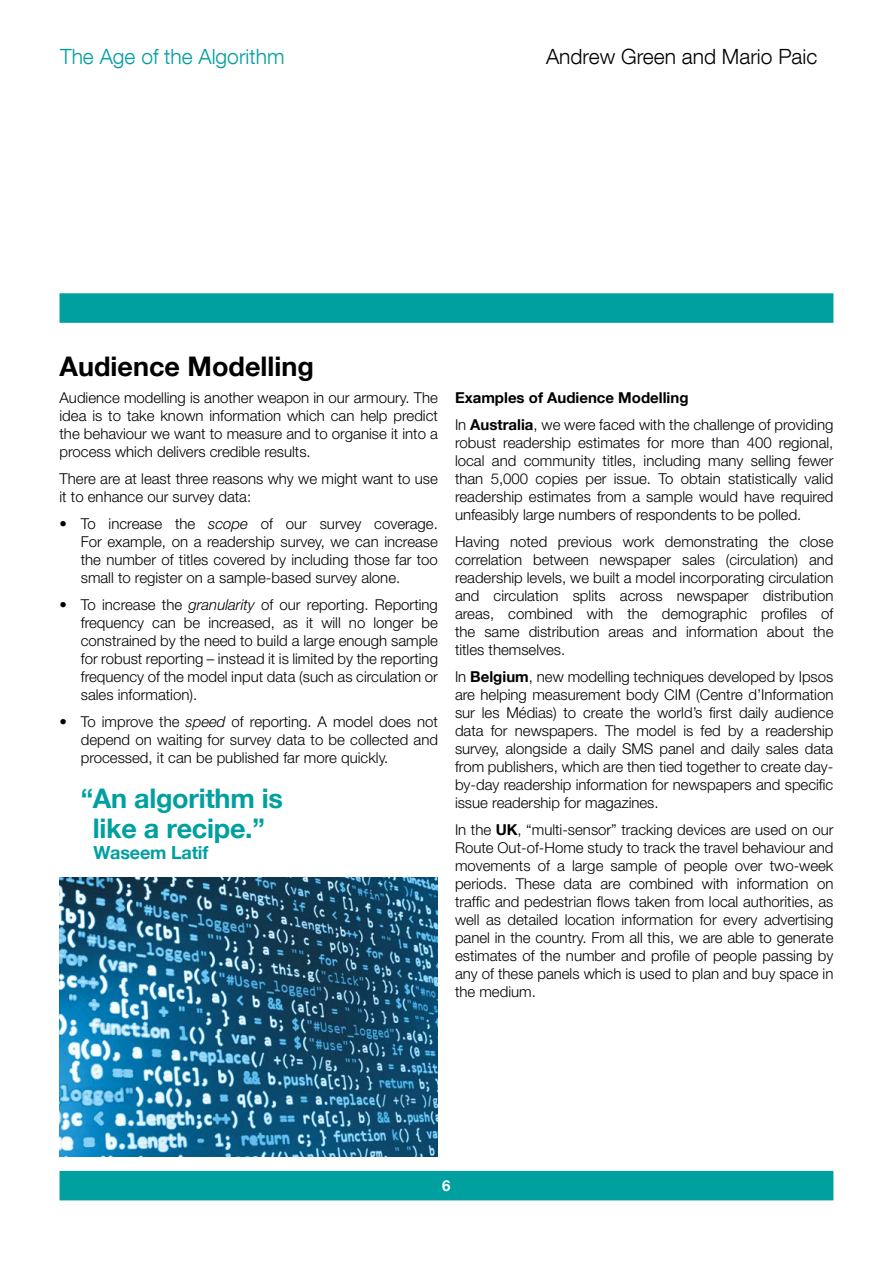
<style>
.page{position:relative;width:893px;height:1263px;background:#fff}
.page>*{position:absolute;margin:0;border:0;box-sizing:border-box;transform-origin:0 0}
.t1{font:700 27px/30px "Helvetica Neue";letter-spacing:-.01em;color:#009fa0;text-align:center}
.t2{font:700 27px "Helvetica Neue";color:#000}
.t3{font:300 21px "Helvetica Neue LT Com";color:#000}
.t4{font:300 21px "Helvetica Neue LT Com";color:#009fa0}
.t5{font:700 18px "Helvetica Neue";letter-spacing:-.01em;color:#009fa0}
.t6{font:300 15px/18px "Helvetica Neue LT";color:#000;text-align:justify}
.t7{font:700 15px "Helvetica Neue LT Com";color:#000}
.t8{font:700 15px "Helvetica Neue";color:#fff}
.s1{font-style:italic}
.s2{font-family:"Helvetica Neue";font-weight:700}
</style>
<div class="page">
<div style="left:60px;top:1171px;width:773px;height:29px;background:#009fa0"></div>
<div style="left:60px;top:293px;width:773px;height:30px;background:#009fa0;border:2px solid #009fa0"></div>
<img style="left:60px;top:877px;width:378px;height:280px">
<h2 class="t4" style="left:60px;top:44px;width:226px">The Age of the Algorithm</h2>
<h2 class="t3" style="left:546px;top:44px;width:273px">Andrew Green and Mario Paic</h2>
<h1 class="t2" style="left:60px;top:345px;width:256px">Audience Modelling</h1>
<p class="t6" style="left:60px;top:389px;width:380px">Audience modelling is another weapon in our armoury. The idea is to take known information which can help predict the behaviour we want to measure and to organise it into a process which delivers credible results.</p>
<p class="t6" style="left:60px;top:470px;width:380px">There are at least three reasons why we might want to use it to enhance our survey data:</p>
<p class="t6" style="left:81px;top:515px;width:359px;text-indent:-21px">• To increase the <span class="s1">scope</span> of our survey coverage.<br>For example, on a readership survey, we can increase the number of titles covered by including those far too small to register on a sample-based survey alone.</p>
<p class="t6" style="left:81px;top:596px;width:359px;text-indent:-21px">• To increase the <span class="s1">granularity</span> of our reporting. Reporting frequency can be increased, as it will no longer be constrained by the need to build a large enough sample for robust reporting – instead it is limited by the reporting frequency of the model input data (such as circulation or sales information).</p>
<p class="t6" style="left:81px;top:713px;width:359px;text-indent:-21px">• To improve the <span class="s1">speed</span> of reporting. A model does not depend on waiting for survey data to be collected and processed, it can be published far more quickly.</p>
<h1 class="t1" style="left:81px;top:784px;width:204px">“An algorithm is like a recipe.”</h1>
<p class="t5" style="left:93px;top:839px;width:116px">Waseem Latif</p>
<p class="t7" style="left:455px;top:388px;width:235px">Examples of Audience Modelling</p>
<p class="t6" style="left:455px;top:416px;width:380px">In <span class="s2">Australia</span>, we were faced with the challenge of providing robust readership estimates for more than 400 regional, local and community titles, including many selling fewer than 5,000 copies per issue. To obtain statistically valid readership estimates from a sample would have required unfeasibly large numbers of respondents to be polled.</p>
<p class="t6" style="left:455px;top:533px;width:380px">Having noted previous work demonstrating the close correlation between newspaper sales (circulation) and readership levels, we built a model incorporating circulation and circulation splits across newspaper distribution areas, combined with the demographic profiles of the same distribution areas and information about the titles themselves.</p>
<p class="t6" style="left:455px;top:668px;width:380px">In <span class="s2">Belgium</span>, new modelling techniques developed by Ipsos are helping measurement body CIM (Centre d’Information sur les Médias) to create the world’s first daily audience data for newspapers. The model is fed by a readership survey, alongside a daily SMS panel and daily sales data from publishers, which are then tied together to create day&shy;by-day readership information for newspapers and specific issue readership for magazines.</p>
<p class="t6" style="left:455px;top:821px;width:380px">In the <span class="s2">UK</span>, “multi-sensor” tracking devices are used on our Route Out-of-Home study to track the travel behaviour and movements of a large sample of people over two-week periods. These data are combined with information on traffic and pedestrian flows taken from local authorities, as well as detailed location information for every advertising panel in the country. From all this, we are able to generate estimates of the number and profile of people passing by any of these panels which is used to plan and buy space in the medium.</p>
<p class="t8" style="left:442px;top:1174px;width:10px">6</p>
</div>
